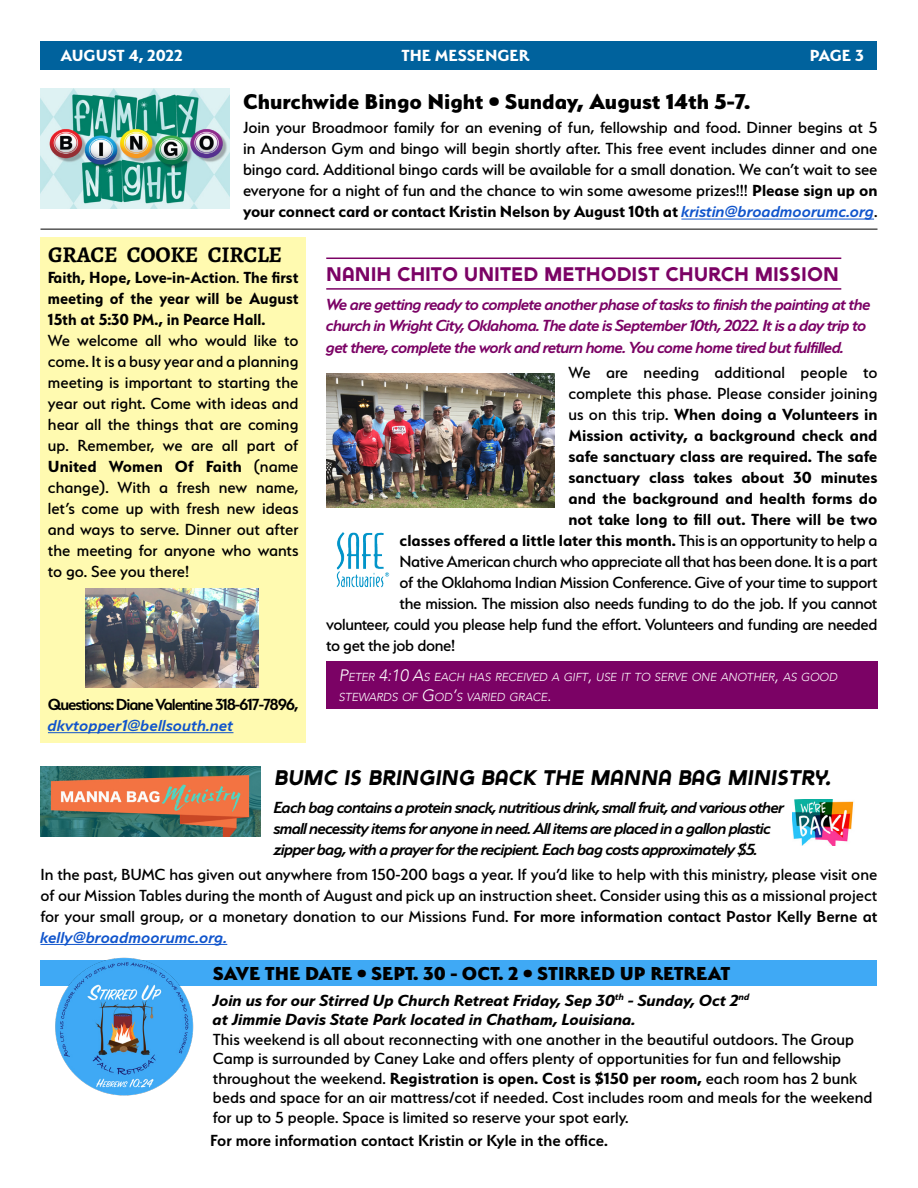
<style>
.page{position:relative;width:918px;height:1188px;background:#fff}
.page>*{position:absolute;margin:0;border:0;box-sizing:border-box;transform-origin:0 0}
.t1{font:800 24px "Serenity";color:#000}
.t2{font:700 22.5px "Alegreya";letter-spacing:-.01em;color:#000}
.t3{font:800 21px "Serenity";color:#000}
.t4{font:21px "Arya Sigle Slant";color:#000}
.t5{font:19.5px "Arya Single";color:#7b0265}
.t6{font:500 18px/21px "Serenity";letter-spacing:-.005em;color:#000;text-align:justify}
.t7{font:700 18px "Serenity";color:#000}
.t8{font:italic 600 18px/21.8px "Serenity";letter-spacing:-.04em;color:#7b0265}
.t9{font:italic 600 18px/21px "Serenity";letter-spacing:-.045em;color:#000}
.t10{font:italic 700 18px/19.5px "Serenity";color:#000}
.t11{font:700 18px/21px "Serenity";color:#000;text-align:justify;scale:.95 1}
.t12{font:600 18px "Serenity";color:#000}
.t13{font:600 18px "Serenity";letter-spacing:-.06em;color:#000}
.t14{font:700 18px "Serenity";color:#fff}
.t15{font:italic 600 18px "Serenity";color:#15c}
.t16{font:italic 300 11.55px/19.5px "Avenir";letter-spacing:-.015em;color:#fff}
.s1{font-weight:700}
.s2{font-weight:600;font-style:italic;color:#15c}
.s3{font-weight:500}
.s4{font-size:16.5px;color:#7b0265}
.s5{font-size:16.5px}
.s6{font-weight:600}
</style>
<div class="page">
<div style="left:40px;top:41px;width:837px;height:29px;background:#00629d"></div>
<hr style="left:40px;top:229px;width:838px;height:1px;background:#000">
<hr style="left:681px;top:219px;width:193px;height:1px;background:#15c">
<img style="left:40px;top:89px;width:190px;height:119px">
<div style="left:40px;top:960px;width:838px;height:26px;background:#3fa9f5"></div>
<img style="left:55px;top:957px;width:139px;height:139px">
<div style="left:40px;top:237px;width:266px;height:505px;background:#fffab0"></div>
<hr style="left:48px;top:732px;width:185px;height:1px;background:#15c">
<img style="left:86px;top:588px;width:172px;height:100px">
<img style="left:327px;top:374px;width:228px;height:133px">
<img style="left:40px;top:767px;width:220px;height:70px">
<hr style="left:40px;top:944px;width:187px;height:1px;background:#15c">
<div style="left:326px;top:662px;width:552px;height:47px;background:#7b0265"></div>
<hr style="left:326px;top:288px;width:515px;height:2px;background:#7b0265">
<hr style="left:326px;top:258px;width:515px;height:1px;background:#7b0265">
<img style="left:336px;top:532px;width:54px;height:56px">
<img style="left:793px;top:800px;width:61px;height:46px">
<p class="t14" style="left:60px;top:46px;width:124px">AUGUST 4, 2022</p>
<p class="t14" style="left:401px;top:46px;width:129px">THE MESSENGER</p>
<p class="t14" style="left:810px;top:46px;width:55px">PAGE 3</p>
<h1 class="t1" style="left:243px;top:88px;width:509px">Churchwide Bingo Night • Sunday, August 14th 5-7.</h1>
<p class="t6" style="left:243px;top:117px;width:636px">Join your Broadmoor family for an evening of fun, fellowship and food. Dinner begins at 5 in Anderson Gym and bingo will begin shortly after. This free event includes dinner and one bingo card. Additional bingo cards will be available for a small donation. We can’t wait to see everyone for a night of fun and the chance to win some awesome prizes!!! <span class="s1">Please sign up on your connect card or contact Kristin Nelson by August 10th at</span> <span class="s2">kristin@broadmoorumc.org</span>.</p>
<p class="t2" style="left:48px;top:239px;width:235px">GRACE COOKE CIRCLE</p>
<p class="t11" style="left:48px;top:267px;width:265px">Faith, Hope, Love-in-Action<span class="s3">.</span> The first meeting of the year will be August 15th at 5:30 PM., in Pearce Hall.</p>
<p class="t6" style="left:48px;top:330px;width:252px">We welcome all who would like to come. It is a busy year and a planning meeting is important to starting the year out right. Come with ideas and hear all the things that are coming up. Remember, we are all part of <span class="s1">United Women Of Faith</span> (name change). With a fresh new name, let’s come up with fresh new ideas and ways to serve. Dinner out after the meeting for anyone who wants to go. See you there!</p>
<p class="t5" style="left:326px;top:262px;width:514px">NANIH CHITO UNITED METHODIST CHURCH MISSION</p>
<p class="t8" style="left:326px;top:293px;width:546px">We are getting ready to complete another phase of tasks to finish the painting at the church in Wright City, Oklahoma. The date is September 10th, 2022. It is a day trip to get there, complete the work and return home. You come home tired but fulfilled.</p>
<p class="t6" style="left:568px;top:362px;width:311px">We are needing additional people to</p>
<p class="t6" style="left:568px;top:383px;width:310px">complete this phase. Please consider joining</p>
<p class="t7" style="left:568px;top:404px;width:311px"><span class="s3">us on this trip.</span> When doing a Volunteers in</p>
<p class="t7" style="left:568px;top:425px;width:310px">Mission activity, a background check and</p>
<p class="t7" style="left:568px;top:446px;width:311px">safe sanctuary class are required. The safe</p>
<p class="t7" style="left:568px;top:467px;width:311px">sanctuary class takes about 30 minutes</p>
<p class="t7" style="left:568px;top:488px;width:311px">and the background and health forms do</p>
<p class="t7" style="left:568px;top:509px;width:310px">not take long to fill out. There will be two</p>
<p class="t7" style="left:400px;top:530px;width:479px">classes offered a little later this month. <span class="s3">This is an opportunity to help a</span></p>
<p class="t6" style="left:400px;top:551px;width:480px">Native American church who appreciate all that has been done. It is a part</p>
<p class="t6" style="left:400px;top:572px;width:480px">of the Oklahoma Indian Mission Conference. Give of your time to support</p>
<p class="t6" style="left:400px;top:593px;width:479px">the mission. The mission also needs funding to do the job. If you cannot</p>
<p class="t6" style="left:326px;top:614px;width:553px">volunteer, could you please help fund the effort. Volunteers and funding are needed</p>
<p class="t6" style="left:326px;top:635px;width:131px">to get the job done!</p>
<p class="t16" style="left:339px;top:668px;width:500px;text-indent:-12px"><span class="s4">1</span> <span class="s5">P</span>ETER <span class="s5">4:10 A</span>S EACH HAS RECEIVED A GIFT<span class="s5">,</span> USE IT TO SERVE ONE ANOTHER<span class="s5">,</span> AS GOOD<br>STEWARDS OF <span class="s5">G</span>OD<span class="s5">’</span>S VARIED GRACE<span class="s5">.</span></p>
<p class="t13" style="left:48px;top:694px;width:252px">Questions: Diane Valentine 318-617-7896,</p>
<p class="t15" style="left:48px;top:716px;width:187px">dkvtopper1@bellsouth.net</p>
<p class="t4" style="left:274px;top:765px;width:559px">BUMC IS BRINGING BACK THE MANNA BAG MINISTRY.</p>
<p class="t9" style="left:274px;top:797px;width:512px">Each bag contains a protein snack, nutritious drink, small fruit, and various other small necessity items for anyone in need. All items are placed in a gallon plastic zipper bag, with a prayer for the recipient. Each bag costs approximately $5.</p>
<p class="t6" style="left:40px;top:863px;width:838px">In the past, BUMC has given out anywhere from 150-200 bags a year. If you’d like to help with this ministry, please visit one of our Mission Tables during the month of August and pick up an instruction sheet. Consider using this as a missional project for your small group, or a monetary donation to our Missions Fund. <span class="s6">For more information contact Pastor Kelly Berne at </span><span class="s2">kelly@broadmoorumc.org.</span></p>
<p class="t3" style="left:213px;top:961px;width:519px">SAVE THE DATE • SEPT. 30 - OCT. 2 • STIRRED UP RETREAT</p>
<p class="t10" style="left:213px;top:990px;width:538px">Join us for our Stirred Up Church Retreat Friday, Sep 30<sup>th</sup> - Sunday, Oct 2<sup>nd </sup>at Jimmie Davis State Park located in Chatham, Louisiana.</p>
<p class="t6" style="left:213px;top:1029px;width:661px;line-height:19.5px;text-align:left">This weekend is all about reconnecting with one another in the beautiful outdoors. The Group Camp is surrounded by Caney Lake and offers plenty of opportunities for fun and fellowship throughout the weekend. <span class="s1">Registration is open. Cost is $150 per room,</span> each room has 2 bunk beds and space for an air mattress/cot if needed. Cost includes room and meals for the weekend for up to 5 people. Space is limited so reserve your spot early.</p>
<p class="t12" style="left:210px;top:1130px;width:399px">For more information contact Kristin or Kyle in the office.</p>
</div>
